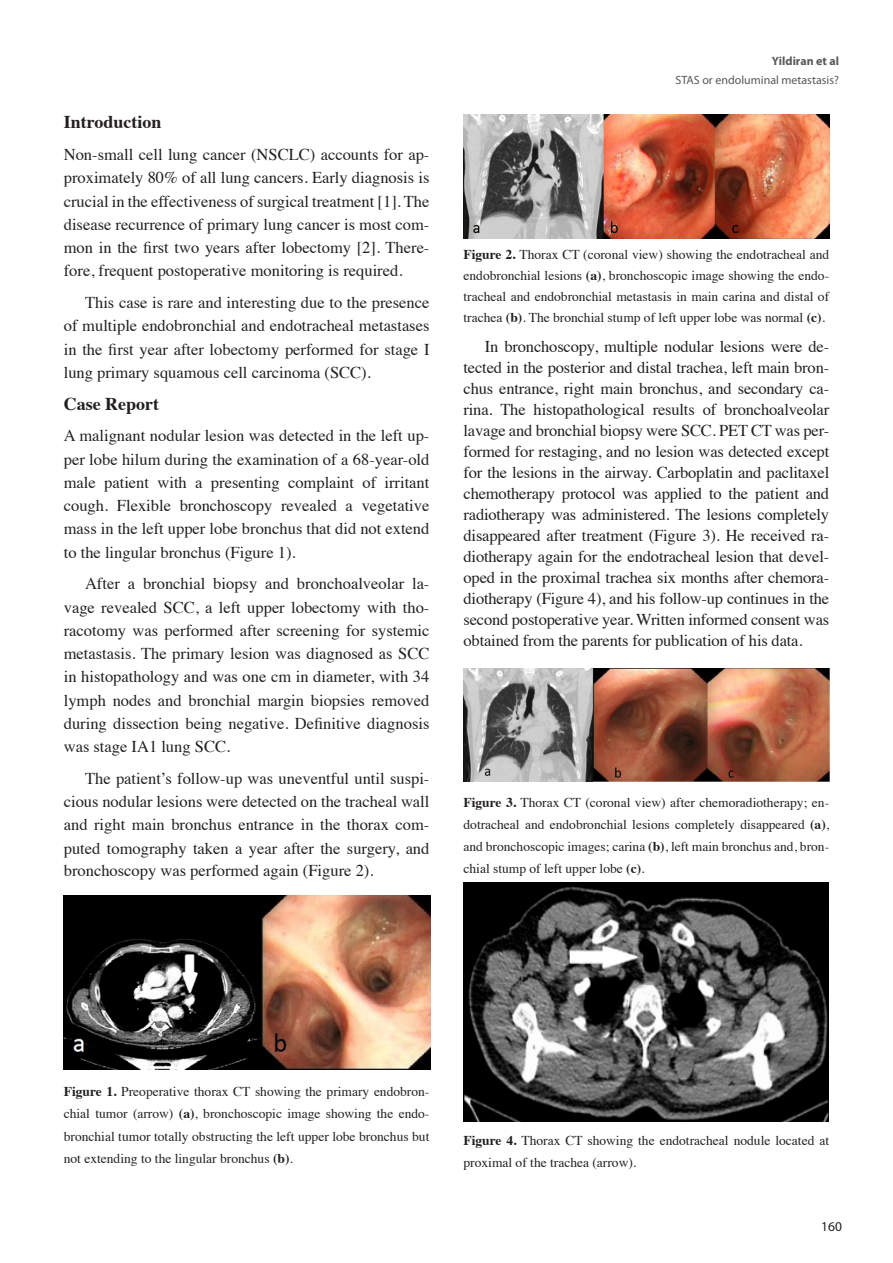
<style>
.page{position:relative;width:893px;height:1263px;background:#fff}
.page>*{position:absolute;margin:0;border:0;box-sizing:border-box;transform-origin:0 0}
.t1{font:700 18px "Times";color:#231f20}
.t2{font:16.5px/23.2px "Times";color:#231f20;text-align:justify}
.t3{font:13.5px/21.8px "Times";color:#231f20;text-align:justify}
.t4{font:13.5px "Myriad Pro";color:#231f20}
.t5{font:12px "Myriad Pro";color:#57585a}
.t6{font:700 12px "Myriad Pro";color:#57585a}
.s1{font-weight:700}
</style>
<div class="page">
<img style="left:64px;top:895px;width:367px;height:174px">
<img style="left:463px;top:115px;width:366px;height:123px">
<img style="left:463px;top:668px;width:366px;height:113px">
<img style="left:463px;top:883px;width:365px;height:239px">
<p class="t1" style="left:64px;top:105px;width:99px">Introduction</p>
<p class="t2" style="left:64px;top:141px;width:367px">Non-small cell lung cancer (NSCLC) accounts for ap&shy;proximately 80% of all lung cancers. Early diagnosis is crucial in the effectiveness of surgical treatment [1]. The disease recurrence of primary lung cancer is most com&shy;mon in the first two years after lobectomy [2]. There&shy;fore, frequent postoperative monitoring is required.</p>
<p class="t2" style="left:64px;top:289px;width:367px;text-indent:21px">This case is rare and interesting due to the presence of multiple endobronchial and endotracheal metastases in the first year after lobectomy performed for stage I lung primary squamous cell carcinoma (SCC).</p>
<p class="t1" style="left:64px;top:386px;width:97px">Case Report</p>
<p class="t2" style="left:64px;top:423px;width:367px">A malignant nodular lesion was detected in the left up&shy;per lobe hilum during the examination of a 68-year-old male patient with a presenting complaint of irritant cough. Flexible bronchoscopy revealed a vegetative mass in the left upper lobe bronchus that did not extend to the lingular bronchus (Figure 1).</p>
<p class="t2" style="left:64px;top:571px;width:367px;text-indent:21px">After a bronchial biopsy and bronchoalveolar la&shy;vage revealed SCC, a left upper lobectomy with tho&shy;racotomy was performed after screening for systemic metastasis. The primary lesion was diagnosed as SCC in histopathology and was one cm in diameter, with 34 lymph nodes and bronchial margin biopsies removed during dissection being negative. Definitive diagnosis was stage IA1 lung SCC.</p>
<p class="t2" style="left:64px;top:765px;width:367px;text-indent:21px">The patient’s follow-up was uneventful until suspi&shy;cious nodular lesions were detected on the tracheal wall and right main bronchus entrance in the thorax com&shy;puted tomography taken a year after the surgery, and bronchoscopy was performed again (Figure 2).</p>
<p class="t6" style="left:772px;top:54px;width:69px">Yildiran et al</p>
<p class="t5" style="left:675px;top:72px;width:165px">STAS or endoluminal metastasis?</p>
<p class="t3" style="left:463px;top:243px;width:367px;line-height:21px"><span class="s1">Figure 2.</span> Thorax CT (coronal view) showing the endotracheal and endobronchial lesions <span class="s1">(a)</span>, bronchoscopic image showing the endo&shy;tracheal and endobronchial metastasis in main carina and distal of trachea <span class="s1">(b)</span>. The bronchial stump of left upper lobe was normal <span class="s1">(c)</span>.</p>
<p class="t2" style="left:463px;top:334px;width:367px;line-height:21px;text-indent:21px">In bronchoscopy, multiple nodular lesions were de&shy;tected in the posterior and distal trachea, left main bron&shy;chus entrance, right main bronchus, and secondary ca&shy;rina. The histopathological results of bronchoalveolar lavage and bronchial biopsy were SCC. PET CT was per&shy;formed for restaging, and no lesion was detected except for the lesions in the airway. Carboplatin and paclitaxel chemotherapy protocol was applied to the patient and radiotherapy was administered. The lesions completely disappeared after treatment (Figure 3). He received ra&shy;diotherapy again for the endotracheal lesion that devel&shy;oped in the proximal trachea six months after chemora&shy;diotherapy (Figure 4), and his follow-up continues in the second postoperative year. Written informed consent was obtained from the parents for publication of his data.</p>
<p class="t3" style="left:463px;top:791px;width:367px"><span class="s1">Figure 3.</span> Thorax CT (coronal view) after chemoradiotherapy; en&shy;dotracheal and endobronchial lesions completely disappeared <span class="s1">(a)</span>, and bronchoscopic images; carina <span class="s1">(b)</span>, left main bronchus and, bron&shy;chial stump of left upper lobe <span class="s1">(c)</span>.</p>
<p class="t3" style="left:64px;top:1079px;width:367px;line-height:22.5px"><span class="s1">Figure 1.</span> Preoperative thorax CT showing the primary endobron&shy;chial tumor (arrow) <span class="s1">(a)</span>, bronchoscopic image showing the endo&shy;bronchial tumor totally obstructing the left upper lobe bronchus but not extending to the lingular bronchus <span class="s1">(b)</span>.</p>
<p class="t3" style="left:463px;top:1128px;width:367px"><span class="s1">Figure 4.</span> Thorax CT showing the endotracheal nodule located at proximal of the trachea (arrow).</p>
<p class="t4" style="left:821px;top:1218px;width:22px">160</p>
</div>
